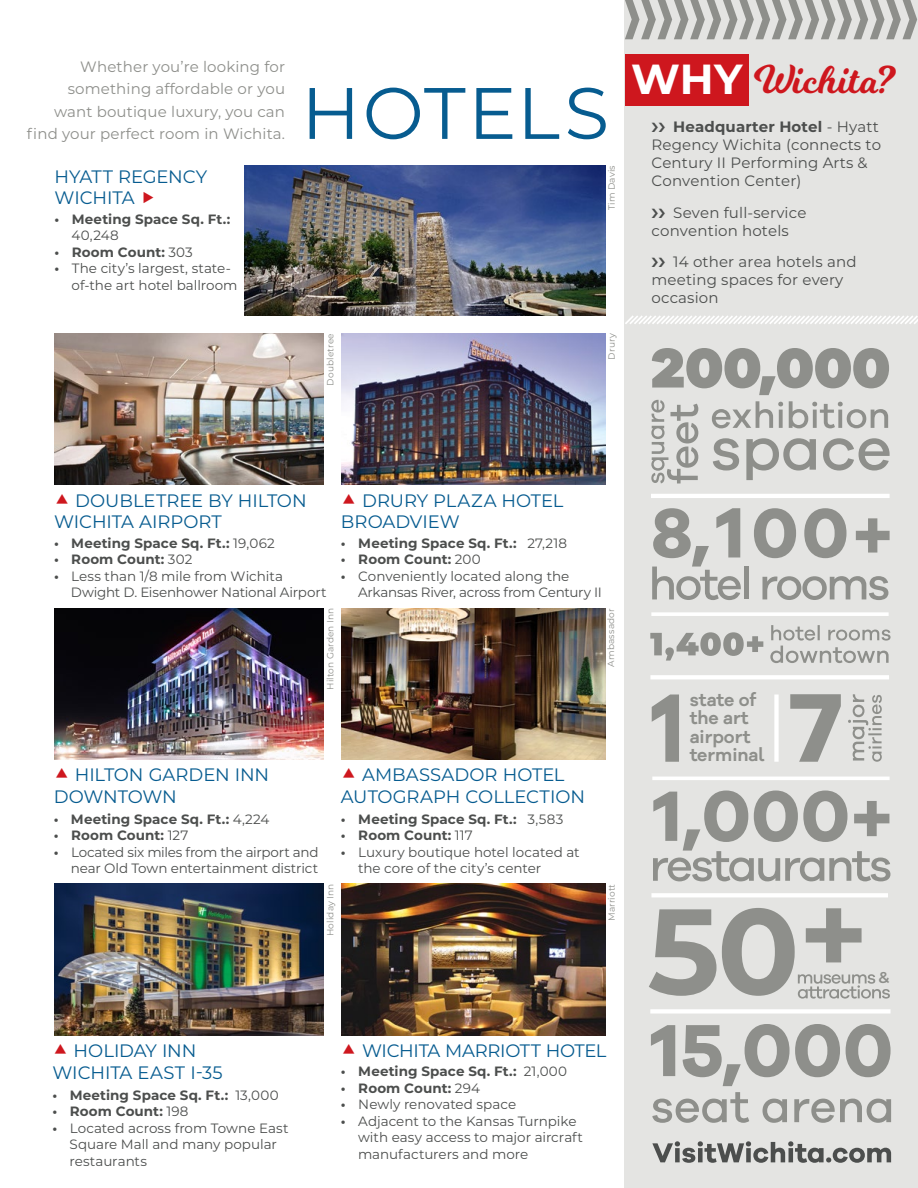
<style>
.page{position:relative;width:918px;height:1188px;background:#fff}
.page>*{position:absolute;margin:0;border:0;box-sizing:border-box;transform-origin:0 0}
.t1{font:72.6px "Montserrat";letter-spacing:.035em;color:#075c90}
.Text_Header{font:39.45px "Milkshake";letter-spacing:.015em;color:#ce171e}
.Text_Header-2{font:18px/21.6px "Montserrat";letter-spacing:-.005em;color:#075c90}
.t2{font:600 18px/18.5px "Galano Grotesque Alt";color:#8e8f8b}
.Text_Header-3{font:600 15.75px "Montserrat";color:#8e8f8b}
.t3{font:15px/18px "Montserrat";letter-spacing:.01em;color:#4c4e4d}
.Subhead{font:15px/22.5px "Montserrat";letter-spacing:.01em;color:#8e8f8b;text-align:right}
.t4{font:13.5px/16.5px "Montserrat";letter-spacing:-.005em;color:#4c4e4d}
.t5{font:700 13.5px/16.5px "Montserrat";letter-spacing:.01em;color:#4c4e4d}
.Captions{font:9px "Montserrat";letter-spacing:.015em;color:#8e8f8b}
.s1{font-weight:400}
.s2{font-weight:700}
.s3{font-family:"Montserrat";font-weight:700;font-size:42px;color:#fff}
</style>
<div class="page">
<div style="left:625px;top:315px;width:293px;height:873px;background:#e4e4e2"></div>
<img style="left:244px;top:165px;width:362px;height:150px">
<div style="left:625px;top:0;width:293px;height:320px;background:#e4e4e2"></div>
<svg style="left:754px;top:508px;width:42px;height:50px"></svg>
<svg style="left:804px;top:508px;width:42px;height:50px"></svg>
<svg style="left:856px;top:518px;width:34px;height:35px"></svg>
<div style="left:744px;top:567px;width:5px;height:32px;background:#8e8f8b"></div>
<svg style="left:763px;top:576px;width:125px;height:24px"></svg>
<hr style="left:651px;top:612px;width:238px;height:4px;background:#fff">
<div style="left:650px;top:1009px;width:241px;height:5px;background:#fff"></div>
<svg style="left:652px;top:1141px;width:239px;height:22px"></svg>
<svg style="left:653px;top:791px;width:237px;height:90px"></svg>
<hr style="left:651px;top:893px;width:237px;height:4px;background:#fff">
<svg style="left:651px;top:348px;width:239px;height:135px"></svg>
<hr style="left:651px;top:494px;width:239px;height:4px;background:#fff">
<svg style="left:770px;top:625px;width:121px;height:38px"></svg>
<hr style="left:650px;top:675px;width:239px;height:4px;background:#fff">
<svg style="left:652px;top:695px;width:27px;height:67px"></svg>
<svg style="left:848px;top:694px;width:34px;height:68px"></svg>
<div style="left:774px;top:695px;width:5px;height:67px;background:#fff"></div>
<svg style="left:652px;top:1092px;width:239px;height:31px"></svg>
<svg style="left:651px;top:1024px;width:240px;height:62px"></svg>
<hr style="left:652px;top:777px;width:238px;height:3px;background:#fff">
<svg style="left:652px;top:508px;width:89px;height:92px"></svg>
<svg style="left:790px;top:694px;width:51px;height:68px"></svg>
<div style="left:625px;top:54px;width:124px;height:51px;background:#ce171e"></div>
<svg style="left:625px;top:0;width:292px;height:39px"></svg>
<svg style="left:624px;top:314px;width:294px;height:12px"></svg>
<img style="left:54px;top:333px;width:270px;height:152px">
<img style="left:341px;top:333px;width:265px;height:152px">
<img style="left:54px;top:884px;width:270px;height:151px">
<img style="left:341px;top:884px;width:265px;height:151px">
<img style="left:54px;top:608px;width:270px;height:151px">
<img style="left:341px;top:608px;width:265px;height:151px">
<svg style="left:650px;top:632px;width:113px;height:29px"></svg>
<svg style="left:649px;top:908px;width:241px;height:91px"></svg>
<p class="Subhead" style="left:27px;top:54px;width:260px">Whether you’re looking for something affordable or you want boutique luxury, you can find your perfect room in Wichita.</p>
<p class="Text_Header-2" style="left:55px;top:165px;width:154px">HYATT REGENCY<br>WICHITA</p>
<p class="t5" style="left:72px;top:210px;width:160px;text-indent:-17px">• Meeting Space Sq. Ft.:<br><span class="s1">40,248</span></p>
<p class="t5" style="left:55px;top:243px;width:140px">• Room Count: <span class="s1">303</span></p>
<p class="t4" style="left:72px;top:260px;width:167px;text-indent:-17px"><span class="s2">•</span> The city’s largest, state&shy;of-the art hotel ballroom</p>
<p class="t1" style="left:301px;top:63px;width:309px">HOTELS</p>
<p class="Captions" style="left:324px;top:386px;width:54px;rotate:-90deg">Doubletree</p>
<p class="Captions" style="left:605px;top:210px;width:46px;rotate:-90deg">Tim Davis</p>
<p class="Captions" style="left:605px;top:360px;width:28px;rotate:-90deg">Drury</p>
<p class="Text_Header" style="left:631px;top:51px;width:264px"><span class="s3">WHY</span> Wichita?</p>
<p class="t3" style="left:652px;top:117px;width:231px;text-indent:22px"><span class="s2">Headquarter Hotel</span> - Hyatt<br>Regency Wichita (connects to<br>Century II Performing Arts &amp;<br>Convention Center)</p>
<p class="t3" style="left:652px;top:203px;width:156px;text-indent:22px">Seven full-service convention hotels</p>
<p class="t3" style="left:652px;top:252px;width:207px;text-indent:22px">14 other area hotels and meeting spaces for every occasion</p>
<p class="Text_Header-2" style="left:54px;top:489px;width:254px;text-indent:21px">DOUBLETREE BY HILTON<br>WICHITA AIRPORT</p>
<p class="t5" style="left:54px;top:534px;width:222px">• Meeting Space Sq. Ft.: <span class="s1">19,062</span></p>
<p class="t5" style="left:54px;top:550px;width:140px">• Room Count: <span class="s1">302</span></p>
<p class="t4" style="left:71px;top:567px;width:257px;text-indent:-17px"><span class="s2">•</span> Less than 1/8 mile from Wichita<br>Dwight D. Eisenhower National Airport</p>
<p class="Captions" style="left:324px;top:690px;width:83px;rotate:-90deg">Hilton Garden Inn</p>
<p class="Text_Header-2" style="left:341px;top:489px;width:224px;text-indent:21px">DRURY PLAZA HOTEL<br>BROADVIEW</p>
<p class="t5" style="left:341px;top:534px;width:228px">• Meeting Space Sq. Ft.: <span class="s1">27,218</span></p>
<p class="t5" style="left:341px;top:550px;width:141px">• Room Count: <span class="s1">200</span></p>
<p class="t4" style="left:358px;top:567px;width:245px;text-indent:-17px"><span class="s2">•</span> Conveniently located along the<br>Arkansas River, across from Century II</p>
<p class="Captions" style="left:605px;top:667px;width:60px;rotate:-90deg">Ambassador</p>
<p class="Text_Header-2" style="left:54px;top:763px;width:217px;text-indent:21px">HILTON GARDEN INN<br>DOWNTOWN</p>
<p class="t5" style="left:54px;top:810px;width:217px">• Meeting Space Sq. Ft.: <span class="s1">4,224</span></p>
<p class="t5" style="left:54px;top:827px;width:136px">• Room Count: <span class="s1">127</span></p>
<p class="t4" style="left:54px;top:843px;width:266px;text-align:right"><span class="s2">•</span> Located six miles from the airport and near Old Town entertainment district</p>
<p class="Text_Header-2" style="left:341px;top:763px;width:246px;text-align:center">AMBASSADOR HOTEL<br>AUTOGRAPH COLLECTION</p>
<p class="t5" style="left:341px;top:810px;width:224px">• Meeting Space Sq. Ft.: <span class="s1">3,583</span></p>
<p class="t5" style="left:341px;top:827px;width:133px">• Room Count: <span class="s1">117</span></p>
<p class="t4" style="left:358px;top:843px;width:223px;text-indent:-17px"><span class="s2">•</span> Luxury boutique hotel located at the core of the city’s center</p>
<p class="Captions" style="left:324px;top:936px;width:54px;rotate:-90deg">Holiday Inn</p>
<p class="Captions" style="left:605px;top:921px;width:39px;rotate:-90deg">Marriott</p>
<p class="Text_Header-2" style="left:52px;top:1039px;width:172px;text-align:center">HOLIDAY INN<br>WICHITA EAST I-35</p>
<p class="t5" style="left:52px;top:1086px;width:228px">• Meeting Space Sq. Ft.: <span class="s1">13,000</span></p>
<p class="t5" style="left:52px;top:1102px;width:138px">• Room Count: <span class="s1">198</span></p>
<p class="t4" style="left:70px;top:1119px;width:221px;text-indent:-17px"><span class="s2">•</span> Located across from Towne East<br>Square Mall and many popular restaurants</p>
<p class="Text_Header-2" style="left:362px;top:1039px;width:246px">WICHITA MARRIOTT HOTEL</p>
<p class="t5" style="left:341px;top:1063px;width:228px">• Meeting Space Sq. Ft.: <span class="s1">21,000</span></p>
<p class="t5" style="left:341px;top:1079px;width:141px">• Room Count: <span class="s1">294</span></p>
<p class="t4" style="left:341px;top:1096px;width:177px"><span class="s2">•</span> Newly renovated space</p>
<p class="t4" style="left:358px;top:1112px;width:226px;text-indent:-17px"><span class="s2">•</span> Adjacent to the Kansas Turnpike with easy access to major aircraft manufacturers and more</p>
<p class="t2" style="left:690px;top:690px;width:76px">state of the art airport terminal</p>
<p class="Text_Header-3" style="left:879px;top:966px;width:13px">&amp;</p>
</div>
